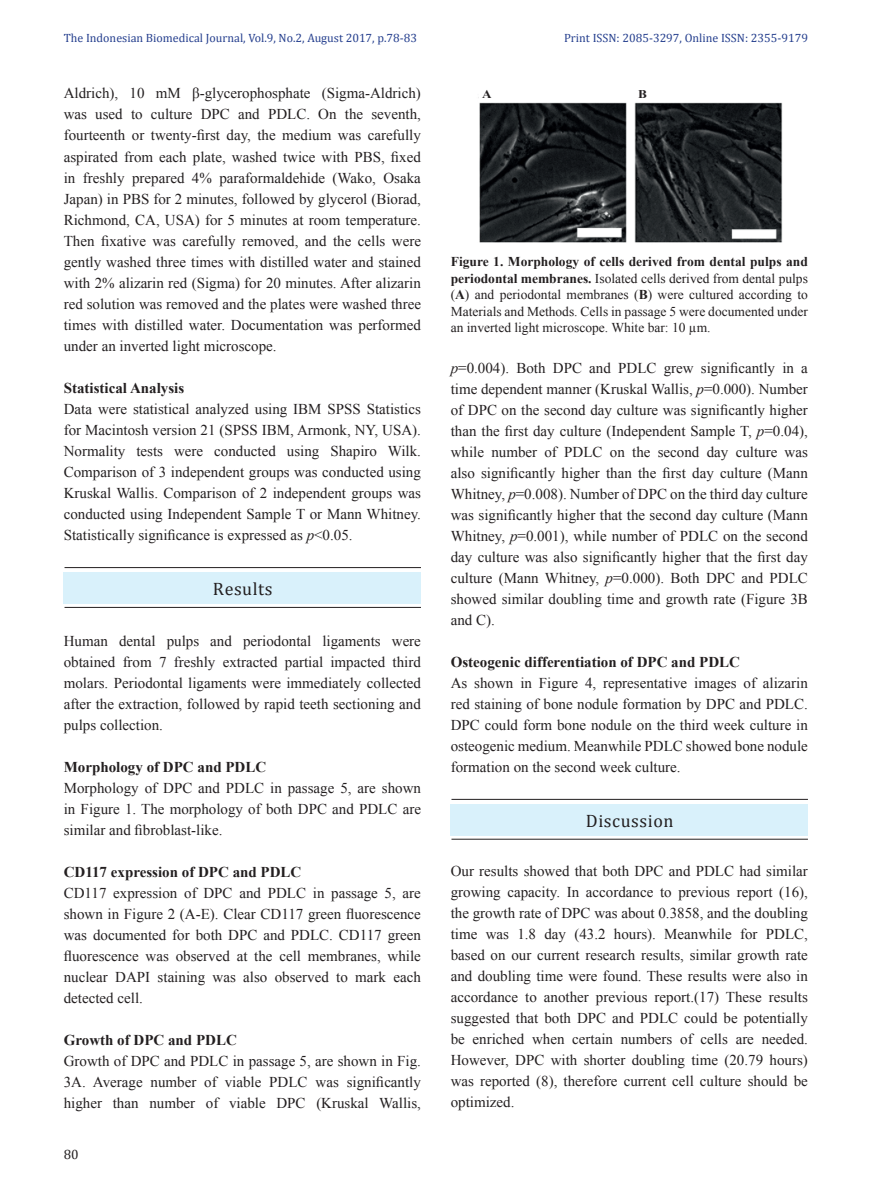
<style>
.page{position:relative;width:893px;height:1191px;background:#fff}
.page>*{position:absolute;margin:0;border:0;box-sizing:border-box;transform-origin:0 0}
.t1{font:18px "Cambria";letter-spacing:.03em;color:#231f20}
.t2{font:15px/21px "Times New Roman";color:#231f20;text-align:justify}
.t3{font:700 15px "Times New Roman";color:#231f20}
.t4{font:13.5px/16.5px "Times New Roman";color:#231f20;text-align:justify}
.t5{font:13.5px "Cambria";color:#231f20}
.t6{font:12px "Cambria";color:#253f8e}
.t7{font:700 11.85px "Times New Roman";color:#231f20;scale:1.12 1}
.s1{font-style:italic}
.s2{font-weight:700}
</style>
<div class="page">
<hr style="left:65px;top:567px;width:356px;height:1px;background:#231f20">
<hr style="left:65px;top:607px;width:356px;height:1px;background:#231f20">
<div style="left:64px;top:572px;width:357px;height:31px;background:#d9f1fb"></div>
<hr style="left:451px;top:799px;width:357px;height:1px;background:#231f20">
<hr style="left:451px;top:839px;width:357px;height:1px;background:#231f20">
<div style="left:451px;top:804px;width:357px;height:31px;background:#d9f1fb"></div>
<img style="left:478px;top:97px;width:305px;height:146px">
<div style="left:479px;top:83px;width:22px;height:19px;background:#fff"></div>
<div style="left:633px;top:81px;width:21px;height:19px;background:#fff"></div>
<p class="t6" style="left:64px;top:34px;width:355px">The Indonesian Biomedical Journal, Vol.9, No.2, August 2017, p.78-83</p>
<p class="t6" style="left:564px;top:34px;width:245px">Print ISSN: 2085-3297, Online ISSN: 2355-9179</p>
<p class="t2" style="left:64px;top:82px;width:359px">Aldrich), 10 mM β-glycerophosphate (Sigma-Aldrich) was used to culture DPC and PDLC. On the seventh, fourteenth or twenty-first day, the medium was carefully aspirated from each plate, washed twice with PBS, fixed in freshly prepared 4% paraformaldehide (Wako, Osaka Japan) in PBS for 2 minutes, followed by glycerol (Biorad, Richmond, CA, USA) for 5 minutes at room temperature.<br>Then fixative was carefully removed, and the cells were gently washed three times with distilled water and stained with 2% alizarin red (Sigma) for 20 minutes. After alizarin red solution was removed and the plates were washed three times with distilled water. Documentation was performed under an inverted light microscope.</p>
<p class="t3" style="left:64px;top:382px;width:122px">Statistical Analysis</p>
<p class="t2" style="left:64px;top:397px;width:359px">Data were statistical analyzed using IBM SPSS Statistics for Macintosh version 21 (SPSS IBM, Armonk, NY, USA).<br>Normality tests were conducted using Shapiro Wilk.<br>Comparison of 3 independent groups was conducted using Kruskal Wallis. Comparison of 2 independent groups was conducted using Independent Sample T or Mann Whitney.<br>Statistically significance is expressed as <span class="s1">p</span>&lt;0.05.</p>
<p class="t1" style="left:213px;top:582px;width:61px">Results</p>
<p class="t2" style="left:64px;top:631px;width:359px">Human dental pulps and periodontal ligaments were obtained from 7 freshly extracted partial impacted third molars. Periodontal ligaments were immediately collected after the extraction, followed by rapid teeth sectioning and pulps collection.</p>
<p class="t3" style="left:64px;top:761px;width:204px">Morphology of DPC and PDLC</p>
<p class="t2" style="left:64px;top:778px;width:359px">Morphology of DPC and PDLC in passage 5, are shown in Figure 1. The morphology of both DPC and PDLC are similar and fibroblast-like.</p>
<p class="t3" style="left:64px;top:866px;width:239px">CD117 expression of DPC and PDLC</p>
<p class="t2" style="left:64px;top:883px;width:359px">CD117 expression of DPC and PDLC in passage 5, are shown in Figure 2 (A-E). Clear CD117 green fluorescence was documented for both DPC and PDLC. CD117 green fluorescence was observed at the cell membranes, while nuclear DAPI staining was also observed to mark each detected cell.</p>
<p class="t3" style="left:64px;top:1034px;width:175px">Growth of DPC and PDLC</p>
<p class="t2" style="left:64px;top:1051px;width:359px">Growth of DPC and PDLC in passage 5, are shown in Fig.<br>3A. Average number of viable PDLC was significantly higher than number of viable DPC (Kruskal Wallis,</p>
<p class="t5" style="left:64px;top:1149px;width:16px">80</p>
<p class="t7" style="left:482px;top:90px;width:10px">A</p>
<p class="t7" style="left:638px;top:90px;width:9px">B</p>
<p class="t4" style="left:451px;top:255px;width:359px"><span class="s2">Figure 1. Morphology of cells derived from dental pulps and periodontal membranes.</span> Isolated cells derived from dental pulps (<span class="s2">A</span>) and periodontal membranes (<span class="s2">B</span>) were cultured according to Materials and Methods. Cells in passage 5 were documented under an inverted light microscope. White bar: 10 µm.</p>
<p class="t2" style="left:451px;top:356px;width:359px"><span class="s1">p</span>=0.004). Both DPC and PDLC grew significantly in a time dependent manner (Kruskal Wallis, <span class="s1">p</span>=0.000). Number of DPC on the second day culture was significantly higher than the first day culture (Independent Sample T, <span class="s1">p</span>=0.04), while number of PDLC on the second day culture was also significantly higher than the first day culture (Mann Whitney, <span class="s1">p</span>=0.008). Number of DPC on the third day culture was significantly higher that the second day culture (Mann Whitney, <span class="s1">p</span>=0.001), while number of PDLC on the second day culture was also significantly higher that the first day culture (Mann Whitney, <span class="s1">p</span>=0.000). Both DPC and PDLC showed similar doubling time and growth rate (Figure 3B and C).</p>
<p class="t3" style="left:451px;top:656px;width:291px">Osteogenic differentiation of DPC and PDLC</p>
<p class="t2" style="left:451px;top:671px;width:359px">As shown in Figure 4, representative images of alizarin red staining of bone nodule formation by DPC and PDLC.<br>DPC could form bone nodule on the third week culture in osteogenic medium. Meanwhile PDLC showed bone nodule formation on the second week culture.</p>
<p class="t1" style="left:586px;top:814px;width:89px">Discussion</p>
<p class="t2" style="left:451px;top:862px;width:359px">Our results showed that both DPC and PDLC had similar growing capacity. In accordance to previous report (16), the growth rate of DPC was about 0.3858, and the doubling time was 1.8 day (43.2 hours). Meanwhile for PDLC, based on our current research results, similar growth rate and doubling time were found. These results were also in accordance to another previous report.(17) These results suggested that both DPC and PDLC could be potentially be enriched when certain numbers of cells are needed.<br>However, DPC with shorter doubling time (20.79 hours) was reported (8), therefore current cell culture should be optimized.</p>
</div>
